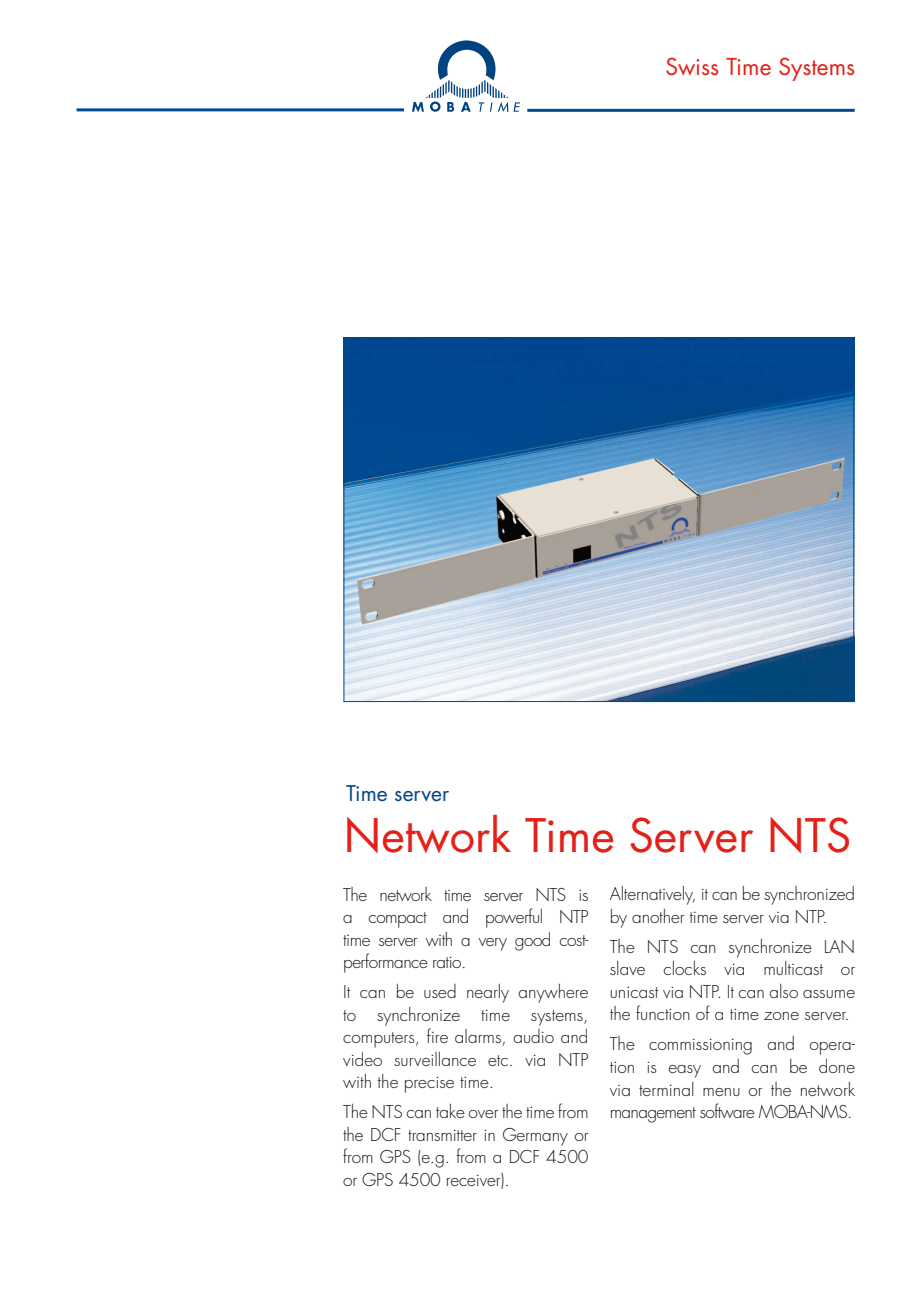
<style>
.page{position:relative;width:919px;height:1289px;background:#fff}
.page>*{position:absolute;margin:0;border:0;box-sizing:border-box;transform-origin:0 0}
.t1{font:45px "Futura Std";color:#e32119}
.t2{font:22.65px "Futura";color:#e32119}
.t3{font:21px "Futura Std";color:#004788}
.t4{font:300 17.25px/22.5px "Futura Std";letter-spacing:-.01em;color:#1a171c;text-align:justify}
</style>
<div class="page">
<svg style="left:412px;top:40px;width:108px;height:72px"></svg>
<hr style="left:77px;top:108px;width:327px;height:3px;background:#004c93">
<hr style="left:527px;top:109px;width:327px;height:3px;background:#004c93">
<img style="left:345px;top:339px;width:507px;height:361px">
<h2 class="t2" style="left:665px;top:51px;width:191px">Swiss Time Systems</h2>
<p class="t3" style="left:346px;top:779px;width:105px">Time server</p>
<h1 class="t1" style="left:344px;top:807px;width:508px">Network Time Server NTS</h1>
<p class="t4" style="left:343px;top:883px;width:247px">The network time server NTS is a compact and powerful NTP time server with a very good cost&shy;performance ratio.</p>
<p class="t4" style="left:343px;top:981px;width:247px">It can be used nearly anywhere to synchronize time systems, computers, fire alarms, audio and video surveillance etc. via NTP with the precise time.</p>
<p class="t4" style="left:343px;top:1100px;width:247px">The NTS can take over the time from the DCF transmitter in Germany or from GPS (e.g. from a DCF 4500 or GPS 4500 receiver).</p>
<p class="t4" style="left:609px;top:883px;width:247px">Alternatively, it can be synchronized by another time server via NTP.</p>
<p class="t4" style="left:609px;top:935px;width:247px">The NTS can synchronize LAN slave clocks via multicast or unicast via NTP. It can also assume the function of a time zone server.</p>
<p class="t4" style="left:609px;top:1033px;width:247px">The commissioning and opera&shy;tion is easy and can be done via terminal menu or the network management software MOBA-NMS.</p>
</div>
